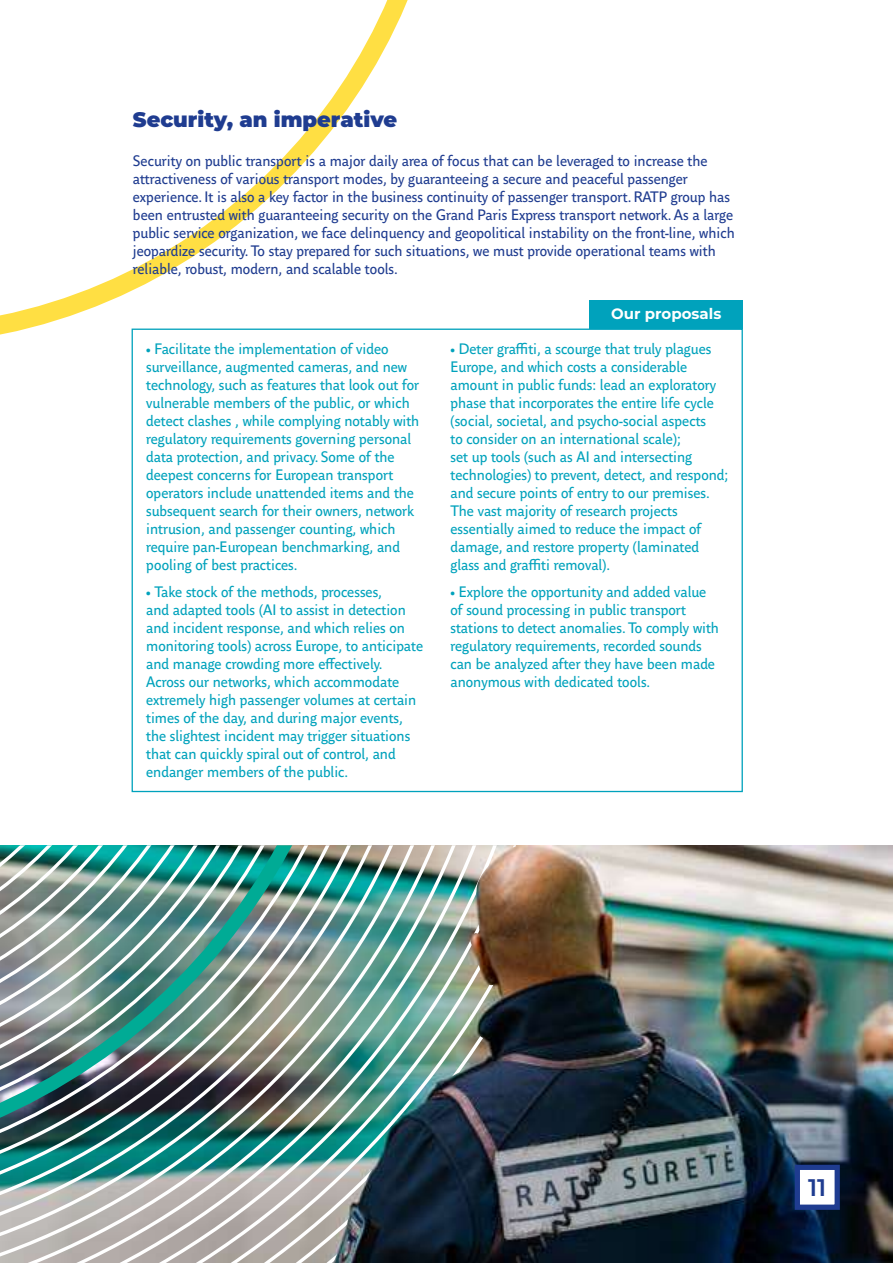
<style>
.page{position:relative;width:893px;height:1263px;background:#fff}
.page>*{position:absolute;margin:0;border:0;box-sizing:border-box;transform-origin:0 0}
.t1{font:600 24px "Montserrat";color:#1f3c90}
.t2{font:900 21px "Montserrat";color:#1f3c90}
.t3{font:15px/18px "Parisine Office Std";color:#00a2bc}
.t4{font:15px/18px "Parisine Office Std";color:#1f3c90}
.t5{font:700 15px "Montserrat";color:#fff}
</style>
<div class="page">
<img style="left:516px;top:845px;width:377px;height:418px">
<img style="left:495px;top:845px;width:19px;height:418px">
<img style="left:476px;top:845px;width:19px;height:418px">
<img style="left:457px;top:845px;width:19px;height:418px">
<img style="left:0;top:845px;width:457px;height:418px">
<img style="left:0;top:845px;width:437px;height:399px">
<img style="left:0;top:845px;width:418px;height:380px">
<img style="left:0;top:845px;width:399px;height:360px">
<img style="left:0;top:845px;width:378px;height:340px">
<img style="left:0;top:845px;width:364px;height:326px">
<img style="left:0;top:845px;width:340px;height:301px">
<img style="left:0;top:845px;width:321px;height:282px">
<img style="left:0;top:845px;width:302px;height:263px">
<img style="left:0;top:845px;width:283px;height:244px">
<img style="left:0;top:845px;width:263px;height:225px">
<svg style="left:0;top:845px;width:244px;height:206px;background:#70988f"></svg>
<img style="left:0;top:845px;width:225px;height:187px">
<div style="left:590px;top:300px;width:153px;height:29px;background:#00a2bc"></div>
<svg style="left:0;top:0;width:408px;height:335px"></svg>
<svg style="left:131px;top:328px;width:612px;height:465px"></svg>
<div style="left:795px;top:1165px;width:45px;height:45px;background:#fff;border:5px solid #1f3c90"></div>
<h2 class="t2" style="left:133px;top:103px;width:266px">Security, an imperative</h2>
<p class="t4" style="left:133px;top:152px;width:603px">Security on public transport is a major daily area of focus that can be leveraged to increase the attractiveness of various transport modes, by guaranteeing a secure and peaceful passenger experience. It is also a key factor in the business continuity of passenger transport. RATP group has been entrusted with guaranteeing security on the Grand Paris Express transport network. As a large public service organization, we face delinquency and geopolitical instability on the front-line, which jeopardize security. To stay prepared for such situations, we must provide operational teams with reliable, robust, modern, and scalable tools.</p>
<p class="t3" style="left:146px;top:340px;width:275px">• Facilitate the implementation of video surveillance, augmented cameras, and new technology, such as features that look out for vulnerable members of the public, or which detect clashes , while complying notably with regulatory requirements governing personal data protection, and privacy. Some of the deepest concerns for European transport operators include unattended items and the subsequent search for their owners, network intrusion, and passenger counting, which require pan-European benchmarking, and pooling of best practices.</p>
<p class="t3" style="left:146px;top:583px;width:278px">• Take stock of the methods, processes,<br>and adapted tools (AI to assist in detection and incident response, and which relies on monitoring tools) across Europe, to anticipate and manage crowding more effectively.<br>Across our networks, which accommodate extremely high passenger volumes at certain times of the day, and during major events, the slightest incident may trigger situations that can quickly spiral out of control, and endanger members of the public.</p>
<p class="t5" style="left:611px;top:303px;width:112px">Our proposals</p>
<p class="t3" style="left:450px;top:340px;width:279px">• Deter graffiti, a scourge that truly plagues Europe, and which costs a considerable amount in public funds: lead an exploratory phase that incorporates the entire life cycle (social, societal, and psycho-social aspects<br>to consider on an international scale);<br>set up tools (such as AI and intersecting technologies) to prevent, detect, and respond; and secure points of entry to our premises.<br>The vast majority of research projects essentially aimed to reduce the impact of damage, and restore property (laminated glass and graffiti removal).</p>
<p class="t3" style="left:450px;top:583px;width:270px">• Explore the opportunity and added value of sound processing in public transport stations to detect anomalies. To comply with regulatory requirements, recorded sounds can be analyzed after they have been made anonymous with dedicated tools.</p>
<h1 class="t1" style="left:808px;top:1170px;width:20px">11</h1>
</div>
